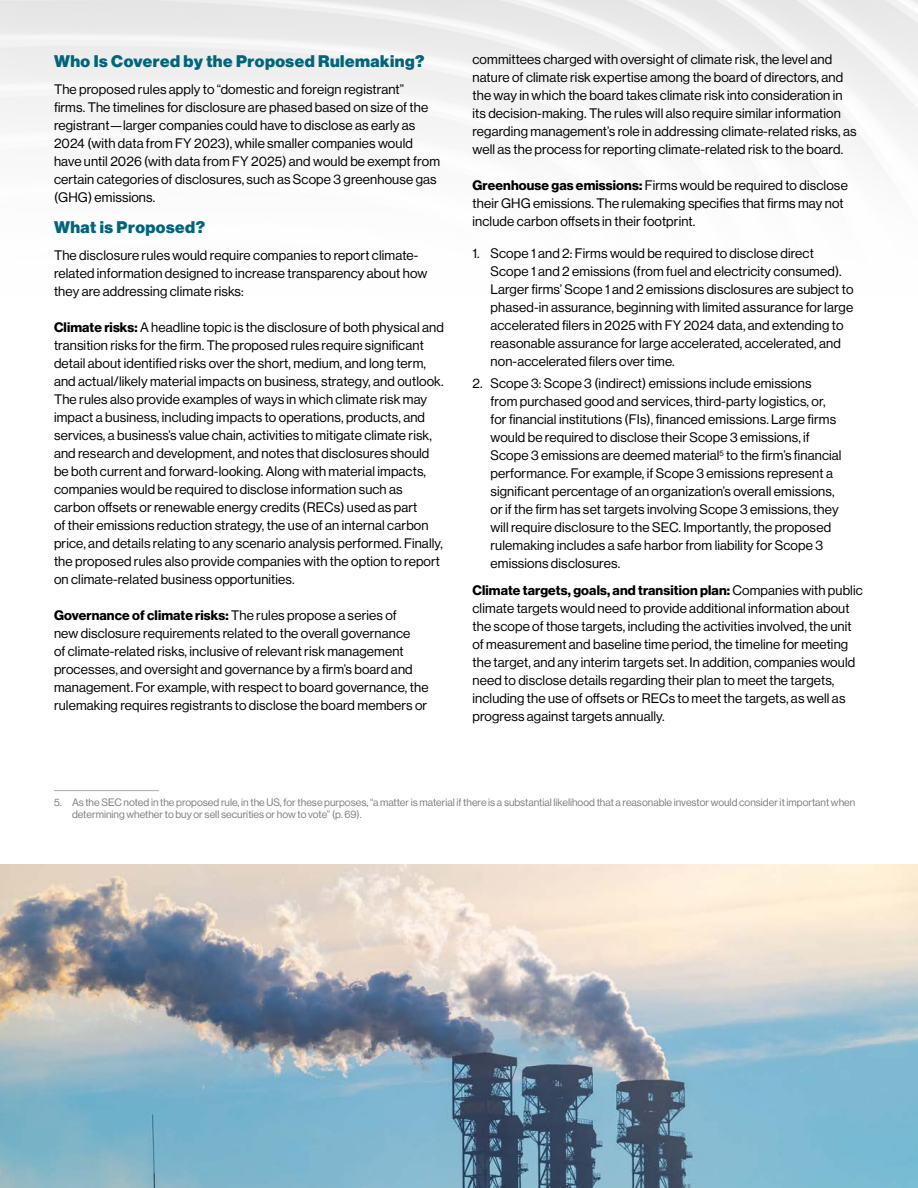
<style>
.page{position:relative;width:918px;height:1188px;background:#fff}
.page>*{position:absolute;margin:0;border:0;box-sizing:border-box;transform-origin:0 0}
.t1{font:16.5px "N Haas Grotesk DS Pro 95 Blk";letter-spacing:.03em;color:#00657b}
.Body{font:13.5px/18px "N Haas Grotesk DS Pro 55 Rg";letter-spacing:.01em;color:#000}
.t2{font:10.5px/12.6px "N Haas Grotesk DS Pro 55 Rg";color:#7f7f7f}
.s1{font-family:"N Haas Grotesk DS Pro 75 Bd"}
</style>
<div class="page">
<hr style="left:54px;top:790px;width:105px;height:1px;background:#aaacae">
<img style="left:0;top:864px;width:918px;height:324px">
<h2 class="t1" style="left:54px;top:51px;width:372px">Who Is Covered by the Proposed Rulemaking?</h2>
<p class="Body" style="left:54px;top:80px;width:388px">The proposed rules apply to “domestic and foreign registrant”<br>firms. The timelines for disclosure are phased based on size of the registrant—larger companies could have to disclose as early as 2024 (with data from FY 2023), while smaller companies would have until 2026 (with data from FY 2025) and would be exempt from certain categories of disclosures, such as Scope 3 greenhouse gas (GHG) emissions.</p>
<h2 class="t1" style="left:54px;top:218px;width:153px">What is Proposed?</h2>
<p class="Body" style="left:54px;top:247px;width:375px">The disclosure rules would require companies to report climate&shy;related information designed to increase transparency about how they are addressing climate risks:</p>
<p class="Body" style="left:54px;top:319px;width:391px"><span class="s1">Climate risks:</span> A headline topic is the disclosure of both physical and transition risks for the firm. The proposed rules require significant detail about identified risks over the short, medium, and long term, and actual/likely material impacts on business, strategy, and outlook.<br>The rules also provide examples of ways in which climate risk may impact a business, including impacts to operations, products, and services, a business’s value chain, activities to mitigate climate risk, and research and development, and notes that disclosures should be both current and forward-looking. Along with material impacts, companies would be required to disclose information such as carbon offsets or renewable energy credits (RECs) used as part<br>of their emissions reduction strategy, the use of an internal carbon price, and details relating to any scenario analysis performed. Finally, the proposed rules also provide companies with the option to report on climate-related business opportunities.</p>
<p class="Body" style="left:54px;top:606px;width:376px"><span class="s1">Governance of climate risks:</span> The rules propose a series of<br>new disclosure requirements related to the overall governance<br>of climate-related risks, inclusive of relevant risk management processes, and oversight and governance by a firm’s board and management. For example, with respect to board governance, the rulemaking requires registrants to disclose the board members or</p>
<p class="Body" style="left:472px;top:51px;width:386px">committees charged with oversight of climate risk, the level and nature of climate risk expertise among the board of directors, and the way in which the board takes climate risk into consideration in its decision-making. The rules will also require similar information regarding management’s role in addressing climate-related risks, as well as the process for reporting climate-related risk to the board.</p>
<p class="Body" style="left:472px;top:177px;width:377px"><span class="s1">Greenhouse gas emissions:</span> Firms would be required to disclose their GHG emissions. The rulemaking specifies that firms may not include carbon offsets in their footprint.</p>
<p class="Body" style="left:490px;top:244px;width:365px;text-indent:-18px">1. Scope 1 and 2: Firms would be required to disclose direct Scope 1 and 2 emissions (from fuel and electricity consumed).<br>Larger firms’ Scope 1 and 2 emissions disclosures are subject to phased-in assurance, beginning with limited assurance for large accelerated filers in 2025 with FY 2024 data, and extending to reasonable assurance for large accelerated, accelerated, and non-accelerated filers over time.</p>
<p class="Body" style="left:490px;top:375px;width:353px;text-indent:-18px">2. Scope 3: Scope 3 (indirect) emissions include emissions from purchased good and services, third-party logistics, or, for financial institutions (FIs), financed emissions. Large firms would be required to disclose their Scope 3 emissions, if Scope 3 emissions are deemed material<sup>5</sup> to the firm’s financial performance. For example, if Scope 3 emissions represent a significant percentage of an organization’s overall emissions, or if the firm has set targets involving Scope 3 emissions, they will require disclosure to the SEC. Importantly, the proposed rulemaking includes a safe harbor from liability for Scope 3 emissions disclosures.</p>
<p class="Body" style="left:473px;top:582px;width:392px"><span class="s1">Climate targets, goals, and transition plan:</span> Companies with public climate targets would need to provide additional information about the scope of those targets, including the activities involved, the unit of measurement and baseline time period, the timeline for meeting the target, and any interim targets set. In addition, companies would need to disclose details regarding their plan to meet the targets, including the use of offsets or RECs to meet the targets, as well as progress against targets annually.</p>
<p class="t2" style="left:72px;top:796px;width:785px;text-indent:-18px">5. As the SEC noted in the proposed rule, in the US, for these purposes, “a matter is material if there is a substantial likelihood that a reasonable investor would consider it important when determining whether to buy or sell securities or how to vote” (p. 69).</p>
</div>
